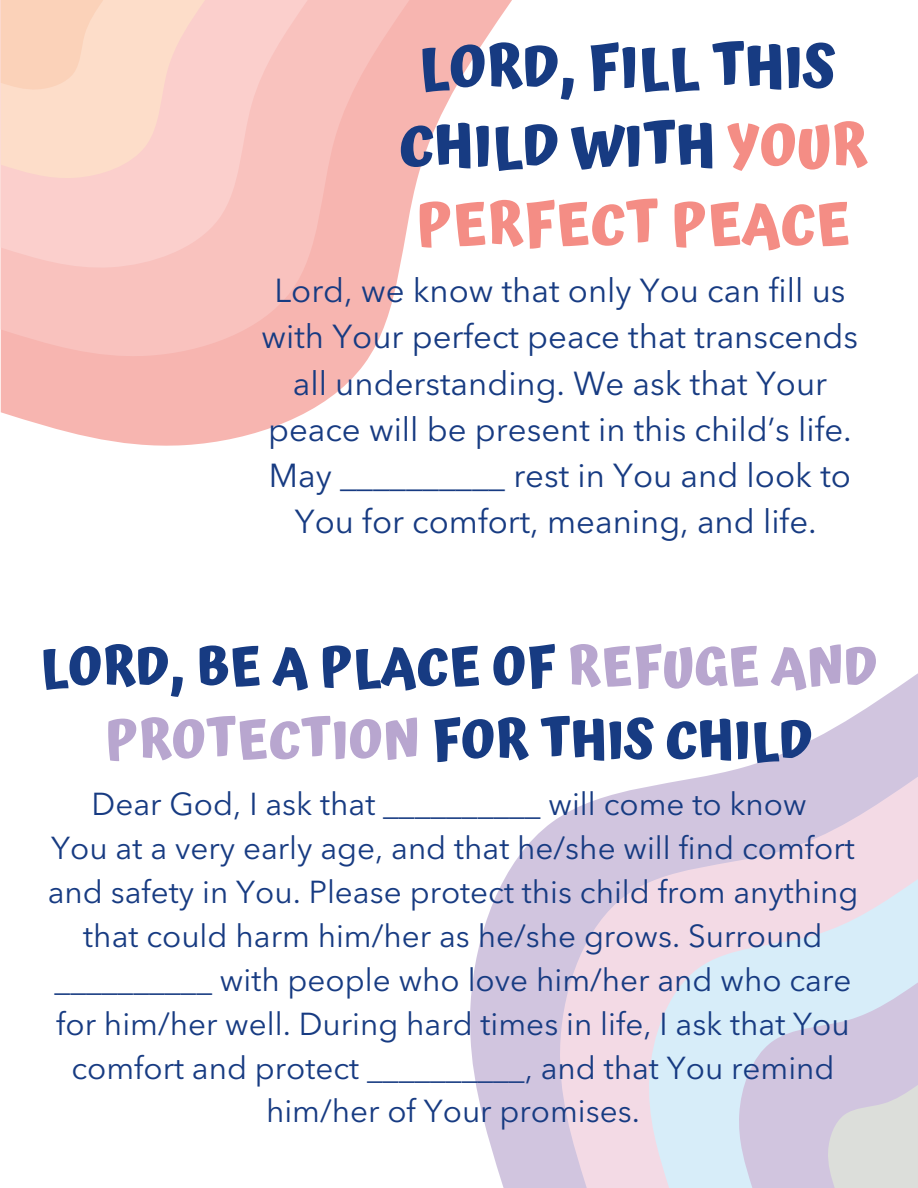
<style>
.page{position:relative;width:918px;height:1188px;background:#fff}
.page>*{position:absolute;margin:0;border:0;box-sizing:border-box;transform-origin:0 0}
.t1{font:700 57px/78.8px "Atma";color:#173b82;text-align:center}
.t2{font:700 52.5px/73.2px "Atma";color:#173b82;text-align:center}
.t3{font:33px/46.2px "Avenir Next LT Pro";color:#173b82;text-align:center}
.t4{font:31.5px/43.8px "Avenir Next LT Pro";color:#173b82;text-align:center}
.s1{color:#f48d85}
.s2{color:#b8a6cf}
</style>
<div class="page">
<svg style="left:1px;top:0;width:511px;height:446px"></svg>
<svg style="left:1px;top:0;width:408px;height:359px;background:#f8bdb9"></svg>
<svg style="left:1px;top:0;width:307px;height:270px;background:#fac9c6"></svg>
<svg style="left:1px;top:0;width:204px;height:179px;background:#fcd7c6"></svg>
<svg style="left:470px;top:673px;width:448px;height:515px"></svg>
<svg style="left:557px;top:777px;width:361px;height:411px;background:#e3d1e3"></svg>
<svg style="left:647px;top:879px;width:271px;height:309px;background:#e2e5f0"></svg>
<svg style="left:738px;top:982px;width:180px;height:206px;background:#d4d3e4"></svg>
<h1 class="t1" style="left:399px;top:27px;width:470px">LORD, FILL THIS<br>CHILD WITH <span class="s1">YOUR<br>PERFECT PEACE</span></h1>
<p class="t3" style="left:262px;top:271px;width:598px">Lord, we know that only You can fill us with Your perfect peace that transcends all understanding. We ask that Your peace will be present in this child’s life.<br>May __________ rest in You and look to You for comfort, meaning, and life.</p>
<h2 class="t2" style="left:40px;top:630px;width:838px">LORD, BE A PLACE OF <span class="s2">REFUGE AND<br>PROTECTION</span> FOR THIS CHILD</h2>
<p class="t4" style="left:48px;top:785px;width:812px">Dear God, I ask that __________ will come to know<br>You at a very early age, and that he/she will find comfort and safety in You. Please protect this child from anything that could harm him/her as he/she grows. Surround __________ with people who love him/her and who care for him/her well. During hard times in life, I ask that You comfort and protect __________, and that You remind him/her of Your promises.</p>
</div>
